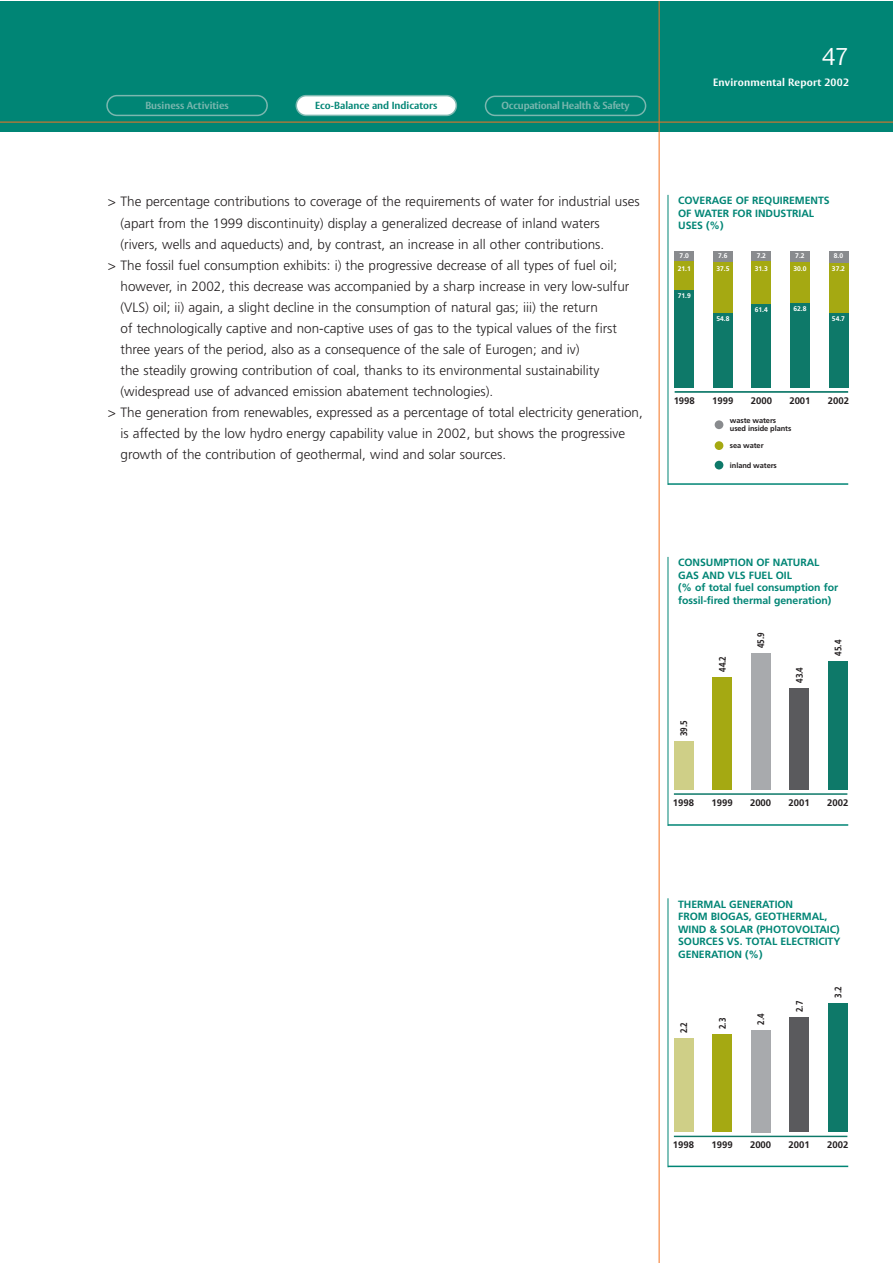
<style>
.page{position:relative;width:893px;height:1263px;background:#fff}
.page>*{position:absolute;margin:0;border:0;box-sizing:border-box;transform-origin:0 0}
.t1{font:300 24px "Vesta";color:#fff}
.t2{font:300 13.5px "Frutiger";color:#231f20}
.t3{font:700 10.5px/12.6px "Frutiger";letter-spacing:-.005em;color:#008575}
.t4{font:700 10.5px "Vesta";letter-spacing:.025em;color:#fff}
.t5{font:700 10.2px "Vesta";letter-spacing:-.025em;color:#7bb7af}
.t6{font:700 10.2px "Vesta";color:#008575}
.t7{font:700 10.2px "Vesta";color:#7bb7af}
.t8{font:700 9.6px "Frutiger";color:#231f20}
.t9{font:700 9.6px "Frutiger";color:#231f20;scale:.85 1}
.t10{font:700 7.5px/8.1px "Frutiger";letter-spacing:-.01em;color:#231f20}
.t11{font:700 6.75px "Frutiger";color:#fff}
</style>
<div class="page">
<div style="left:0;top:1px;width:892px;height:131px;background:#008575"></div>
<hr style="left:659px;top:1px;width:1px;height:1262px;background:#f47321">
<svg style="left:106px;top:95px;width:162px;height:21px"></svg>
<svg style="left:296px;top:95px;width:161px;height:21px"></svg>
<svg style="left:485px;top:96px;width:161px;height:20px"></svg>
<hr style="left:0;top:122px;width:892px;height:1px;background:#f47321">
<hr style="left:668px;top:195px;width:1px;height:290px;background:#008575">
<div style="left:713px;top:313px;width:19px;height:75px;background:#0e7969"></div>
<div style="left:713px;top:262px;width:19px;height:51px;background:#a5a912"></div>
<div style="left:713px;top:252px;width:19px;height:10px;background:#898b8e"></div>
<hr style="left:675px;top:391px;width:173px;height:2px;background:#0e7969">
<div style="left:675px;top:290px;width:19px;height:98px;background:#0e7969"></div>
<div style="left:675px;top:261px;width:19px;height:29px;background:#a5a912"></div>
<div style="left:675px;top:252px;width:19px;height:9px;background:#898b8e"></div>
<div style="left:752px;top:304px;width:19px;height:84px;background:#0e7969"></div>
<div style="left:752px;top:261px;width:19px;height:43px;background:#a5a912"></div>
<div style="left:752px;top:252px;width:19px;height:9px;background:#898b8e"></div>
<div style="left:790px;top:302px;width:20px;height:86px;background:#0e7969"></div>
<div style="left:790px;top:262px;width:20px;height:40px;background:#a5a912"></div>
<div style="left:790px;top:252px;width:20px;height:10px;background:#898b8e"></div>
<div style="left:829px;top:313px;width:19px;height:75px;background:#0e7969"></div>
<div style="left:829px;top:263px;width:19px;height:50px;background:#a5a912"></div>
<div style="left:829px;top:252px;width:19px;height:11px;background:#898b8e"></div>
<div style="left:715px;top:420px;width:8px;height:9px;background:#898b8e;border-radius:50%"></div>
<div style="left:715px;top:441px;width:8px;height:9px;background:#a5a912;border-radius:50%"></div>
<div style="left:715px;top:461px;width:8px;height:8px;background:#0e7969;border-radius:50%"></div>
<hr style="left:668px;top:483px;width:180px;height:2px;background:#008575">
<hr style="left:668px;top:557px;width:1px;height:269px;background:#008575">
<hr style="left:674px;top:793px;width:173px;height:2px;background:#0e7969">
<div style="left:674px;top:742px;width:19px;height:48px;background:#cfcf87"></div>
<div style="left:712px;top:677px;width:20px;height:113px;background:#a5a912"></div>
<div style="left:751px;top:654px;width:19px;height:136px;background:#a8aaad"></div>
<div style="left:789px;top:688px;width:20px;height:102px;background:#5a5a5d"></div>
<div style="left:828px;top:661px;width:19px;height:129px;background:#0e7969"></div>
<hr style="left:668px;top:824px;width:180px;height:2px;background:#008575">
<hr style="left:668px;top:898px;width:1px;height:269px;background:#008575">
<hr style="left:674px;top:1136px;width:173px;height:1px;background:#0e7969">
<div style="left:674px;top:1038px;width:19px;height:94px;background:#cfcf87"></div>
<div style="left:712px;top:1034px;width:20px;height:98px;background:#a5a912"></div>
<div style="left:751px;top:1030px;width:19px;height:102px;background:#a8aaad"></div>
<div style="left:789px;top:1017px;width:20px;height:115px;background:#5a5a5d"></div>
<div style="left:828px;top:1003px;width:19px;height:129px;background:#0e7969"></div>
<hr style="left:668px;top:1165px;width:180px;height:2px;background:#008575">
<p class="t7" style="left:145px;top:102px;width:85px">Business Activities</p>
<p class="t6" style="left:315px;top:102px;width:124px">Eco-Balance and Indicators</p>
<p class="t5" style="left:502px;top:102px;width:129px">Occupational Health &amp; Safety</p>
<h1 class="t1" style="left:822px;top:48px;width:28px">47</h1>
<p class="t4" style="left:713px;top:78px;width:137px">Environmental Report 2002</p>
<p class="t2" style="left:108px;top:196px;width:533px">&gt; The percentage contributions to coverage of the requirements of water for industrial uses</p>
<p class="t2" style="left:121px;top:217px;width:481px">(apart from the 1999 discontinuity) display a generalized decrease of inland waters</p>
<p class="t2" style="left:121px;top:238px;width:485px">(rivers, wells and aqueducts) and, by contrast, an increase in all other contributions.</p>
<p class="t2" style="left:108px;top:259px;width:511px">&gt; The fossil fuel consumption exhibits: i) the progressive decrease of all types of fuel oil;</p>
<p class="t2" style="left:121px;top:280px;width:510px">however, in 2002, this decrease was accompanied by a sharp increase in very low-sulfur</p>
<p class="t2" style="left:121px;top:301px;width:479px">(VLS) oil; ii) again, a slight decline in the consumption of natural gas; iii) the return</p>
<p class="t2" style="left:121px;top:322px;width:498px">of technologically captive and non-captive uses of gas to the typical values of the first</p>
<p class="t2" style="left:121px;top:343px;width:461px">three years of the period, also as a consequence of the sale of Eurogen; and iv)</p>
<p class="t2" style="left:121px;top:364px;width:480px">the steadily growing contribution of coal, thanks to its environmental sustainability</p>
<p class="t2" style="left:121px;top:385px;width:374px">(widespread use of advanced emission abatement technologies).</p>
<p class="t2" style="left:108px;top:406px;width:536px">&gt; The generation from renewables, expressed as a percentage of total electricity generation,</p>
<p class="t2" style="left:121px;top:427px;width:506px">is affected by the low hydro energy capability value in 2002, but shows the progressive</p>
<p class="t2" style="left:121px;top:448px;width:387px">growth of the contribution of geothermal, wind and solar sources.</p>
<p class="t3" style="left:678px;top:195px;width:153px">COVERAGE OF REQUIREMENTS<br>OF WATER FOR INDUSTRIAL<br>USES (%)</p>
<p class="t11" style="left:680px;top:253px;width:11px">7.0</p>
<p class="t11" style="left:678px;top:265px;width:15px">21.1</p>
<p class="t11" style="left:678px;top:293px;width:15px">71.9</p>
<p class="t11" style="left:718px;top:253px;width:11px">7.6</p>
<p class="t11" style="left:757px;top:253px;width:11px">7.2</p>
<p class="t11" style="left:795px;top:253px;width:11px">7.2</p>
<p class="t11" style="left:834px;top:253px;width:11px">8.0</p>
<p class="t11" style="left:716px;top:265px;width:15px">37.5</p>
<p class="t11" style="left:755px;top:265px;width:15px">31.3</p>
<p class="t11" style="left:793px;top:265px;width:15px">30.0</p>
<p class="t11" style="left:832px;top:265px;width:15px">37.2</p>
<p class="t11" style="left:755px;top:307px;width:15px">61.4</p>
<p class="t11" style="left:793px;top:306px;width:15px">62.8</p>
<p class="t11" style="left:716px;top:316px;width:15px">54.8</p>
<p class="t11" style="left:832px;top:316px;width:15px">54.7</p>
<p class="t8" style="left:674px;top:397px;width:23px">1998</p>
<p class="t8" style="left:712px;top:397px;width:23px">1999</p>
<p class="t8" style="left:751px;top:397px;width:23px">2000</p>
<p class="t8" style="left:789px;top:397px;width:23px">2001</p>
<p class="t8" style="left:828px;top:397px;width:23px">2002</p>
<p class="t10" style="left:730px;top:417px;width:63px">waste waters used inside plants</p>
<p class="t10" style="left:730px;top:442px;width:35px">sea water</p>
<p class="t10" style="left:730px;top:462px;width:48px">inland waters</p>
<p class="t3" style="left:678px;top:557px;width:162px">CONSUMPTION OF NATURAL<br>GAS AND VLS FUEL OIL<br>(% of total fuel consumption for fossil-fired thermal generation)</p>
<p class="t9" style="left:680px;top:736px;width:20px;rotate:-90deg">39.5</p>
<p class="t9" style="left:718px;top:672px;width:20px;rotate:-90deg">44 2</p>
<p class="t9" style="left:757px;top:648px;width:20px;rotate:-90deg">45.9</p>
<p class="t9" style="left:796px;top:683px;width:20px;rotate:-90deg">43.4</p>
<p class="t9" style="left:834px;top:656px;width:20px;rotate:-90deg">45.4</p>
<p class="t8" style="left:673px;top:799px;width:23px">1998</p>
<p class="t8" style="left:711px;top:799px;width:23px">1999</p>
<p class="t8" style="left:750px;top:799px;width:23px">2000</p>
<p class="t8" style="left:789px;top:799px;width:23px">2001</p>
<p class="t8" style="left:827px;top:799px;width:23px">2002</p>
<p class="t3" style="left:678px;top:898px;width:164px">THERMAL GENERATION<br>FROM BIOGAS, GEOTHERMAL,<br>WIND &amp; SOLAR (PHOTOVOLTAIC)<br>SOURCES VS. TOTAL ELECTRICITY<br>GENERATION (%)</p>
<p class="t9" style="left:680px;top:1033px;width:15px;rotate:-90deg">2 2</p>
<p class="t9" style="left:718px;top:1029px;width:15px;rotate:-90deg">2 3</p>
<p class="t9" style="left:757px;top:1025px;width:15px;rotate:-90deg">2 4</p>
<p class="t9" style="left:796px;top:1012px;width:15px;rotate:-90deg">2 7</p>
<p class="t9" style="left:834px;top:998px;width:15px;rotate:-90deg">3 2</p>
<p class="t8" style="left:673px;top:1141px;width:23px">1998</p>
<p class="t8" style="left:711px;top:1141px;width:23px">1999</p>
<p class="t8" style="left:750px;top:1141px;width:23px">2000</p>
<p class="t8" style="left:789px;top:1141px;width:23px">2001</p>
<p class="t8" style="left:827px;top:1141px;width:23px">2002</p>
</div>
